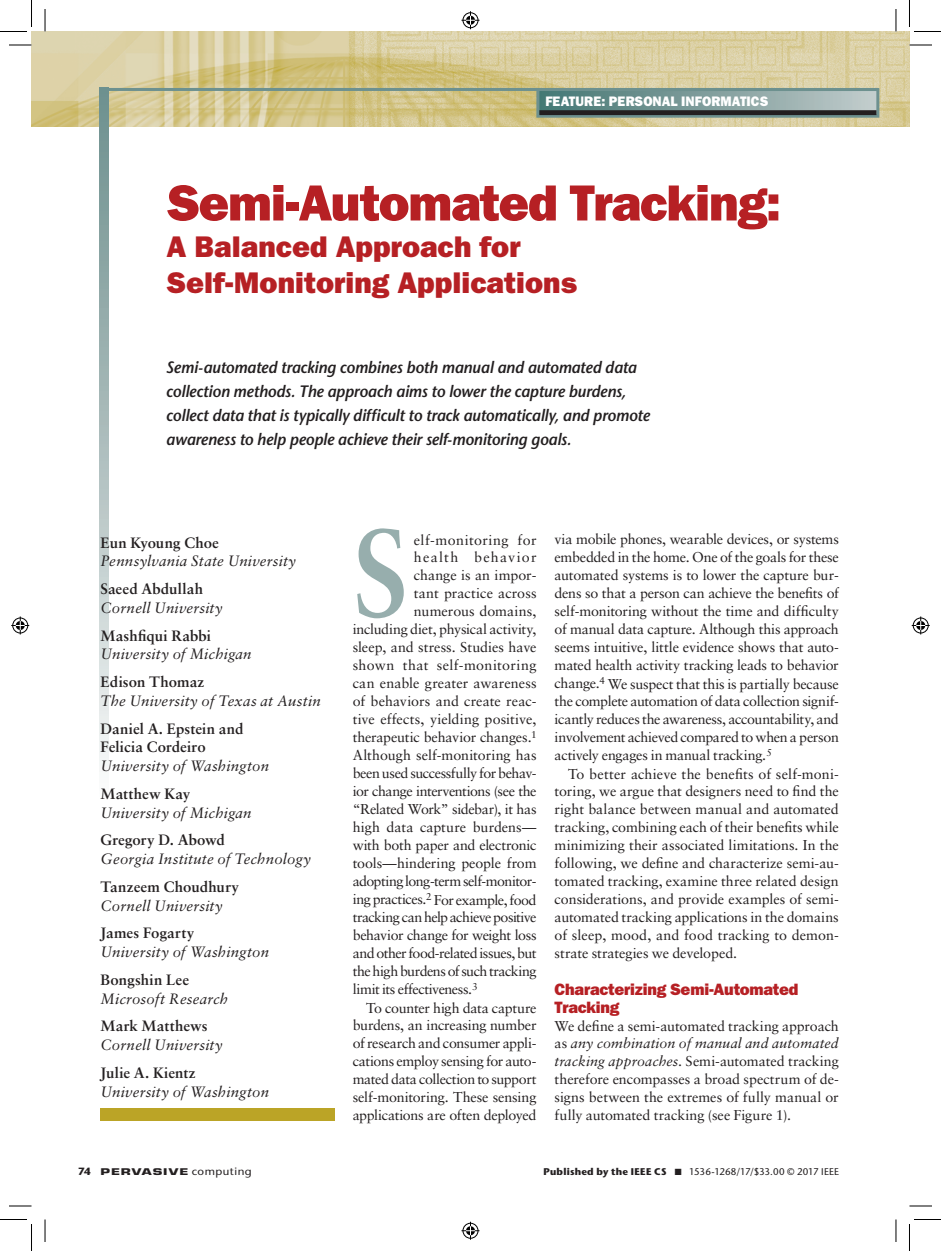
<style>
.page{position:relative;width:941px;height:1251px;background:#fff}
.page>*{position:absolute;margin:0;border:0;box-sizing:border-box;transform-origin:0 0}
.t1{font:700 123.6px "Sabon LT Std";color:#97aead;scale:.9 1}
.t2{font:51px "ITC Franklin Gothic Std Hvy";letter-spacing:-.025em;color:#b62024}
.t3{font:30px/36px "ITC Franklin Gothic Std Hvy";color:#b62024}
.t4{font:italic 600 16.5px/24px "Stone Sans Std";letter-spacing:-.01em;color:#231f20;scale:.95 1}
.t5{font:16.5px/18px "ITC Franklin Gothic Std Hvy";letter-spacing:-.015em;color:#b62024}
.t6{font:italic 15px "Sabon LT Std";letter-spacing:.01em;color:#231f20}
.t7{font:700 15px/18.8px "Sabon LT Std";letter-spacing:.01em;color:#231f20}
.t8{font:14.25px/18px "Sabon LT Std";letter-spacing:-.015em;color:#231f20;text-align:justify}
.t9{font:14.25px "Sabon LT Std";letter-spacing:-.04em;color:#231f20}
.t10{font:14.25px "Sabon LT Std";letter-spacing:.005em;color:#231f20}
.t11{font:14.25px "Sabon LT Std";letter-spacing:-.035em;color:#231f20}
.t12{font:14.25px "Sabon LT Std";letter-spacing:.025em;color:#231f20}
.t13{font:14.25px "Sabon LT Std";letter-spacing:.01em;color:#231f20}
.t14{font:14.25px "Sabon LT Std";letter-spacing:.03em;color:#231f20}
.t15{font:14.25px "Sabon LT Std";letter-spacing:.09em;color:#231f20}
.t16{font:13.8px "ITC Franklin Gothic Std Hvy";letter-spacing:.01em;color:#fff;scale:.95 1}
.t17{font:500 9.75px "Stone Sans Std";letter-spacing:-.005em;color:#231f20}
.t18{font:700 9px "Eurostile LT Std";letter-spacing:.07em;color:#231f20;scale:1.5 1}
.s1{font-style:italic}
.s2{font-family:"Stone Sans Std";font-size:10.5px}
.s3{font-family:"Stone Sans Std";font-weight:500;font-size:10.5px}
.s4{font-weight:700}
</style>
<div class="page">
<img style="left:32px;top:32px;width:877px;height:95px">
<svg style="left:100px;top:91px;width:9px;height:675px;background:#acbebd"></svg>
<div style="left:538px;top:90px;width:339px;height:26px;background:linear-gradient(to right,#427572,#c1cbcb)"></div>
<div style="left:536px;top:88px;width:343px;height:30px;border:3px solid #6d918f"></div>
<hr style="left:100px;top:88px;width:777px;height:3px;background:#6d918f">
<div style="left:539px;top:110px;width:337px;height:5px;background:#231f20"></div>
<div style="left:100px;top:1108px;width:234px;height:12px;background:#bba426"></div>
<svg style="left:9px;top:45px;width:23px;height:1px"></svg>
<svg style="left:909px;top:45px;width:23px;height:1px"></svg>
<svg style="left:9px;top:1206px;width:23px;height:1px"></svg>
<svg style="left:909px;top:1206px;width:23px;height:1px"></svg>
<svg style="left:45px;top:9px;width:1px;height:23px"></svg>
<svg style="left:45px;top:1220px;width:1px;height:22px"></svg>
<svg style="left:895px;top:9px;width:1px;height:23px"></svg>
<svg style="left:895px;top:1220px;width:1px;height:22px"></svg>
<svg style="left:0;top:0;width:32px;height:32px"></svg>
<svg style="left:0;top:1219px;width:32px;height:32px"></svg>
<svg style="left:909px;top:0;width:31px;height:32px"></svg>
<svg style="left:909px;top:1219px;width:31px;height:32px"></svg>
<svg style="left:461px;top:11px;width:18px;height:18px"></svg>
<svg style="left:461px;top:1222px;width:18px;height:18px"></svg>
<svg style="left:11px;top:616px;width:18px;height:18px"></svg>
<svg style="left:911px;top:616px;width:18px;height:18px"></svg>
<p class="t16" style="left:545px;top:93px;width:194px">Feature: Personal Informatics</p>
<h2 class="t2" style="left:166px;top:173px;width:616px">Semi-Automated Tracking:</h2>
<h3 class="t3" style="left:166px;top:228px;width:412px">A Balanced Approach for<br>Self-Monitoring Applications</h3>
<p class="t4" style="left:166px;top:356px;width:510px">Semi-automated tracking combines both manual and automated data collection methods. The approach aims to lower the capture burdens, collect data that is typically difficult to track automatically, and promote awareness to help people achieve their self-monitoring goals.</p>
<p class="t7" style="left:100px;top:533px;width:120px">Eun Kyoung Choe</p>
<p class="t6" style="left:100px;top:553px;width:197px">Pennsylvania State University</p>
<p class="t7" style="left:100px;top:579px;width:104px">Saeed Abdullah</p>
<p class="t6" style="left:100px;top:599px;width:124px">Cornell University</p>
<p class="t7" style="left:100px;top:626px;width:112px">Mashfiqui Rabbi</p>
<p class="t6" style="left:100px;top:646px;width:152px">University of Michigan</p>
<p class="t7" style="left:100px;top:672px;width:105px">Edison Thomaz</p>
<p class="t6" style="left:100px;top:692px;width:222px">The University of Texas at Austin</p>
<p class="t7" style="left:100px;top:719px;width:144px">Daniel A. Epstein and<br>Felicia Cordeiro</p>
<p class="t6" style="left:100px;top:757px;width:170px">University of Washington</p>
<p class="t7" style="left:100px;top:784px;width:91px">Matthew Kay</p>
<p class="t6" style="left:100px;top:804px;width:152px">University of Michigan</p>
<p class="t7" style="left:100px;top:831px;width:126px">Gregory D. Abowd</p>
<p class="t6" style="left:100px;top:850px;width:212px">Georgia Institute of Technology</p>
<p class="t7" style="left:100px;top:877px;width:140px">Tanzeem Choudhury</p>
<p class="t6" style="left:100px;top:897px;width:124px">Cornell University</p>
<p class="t7" style="left:100px;top:924px;width:95px">James Fogarty</p>
<p class="t6" style="left:100px;top:943px;width:170px">University of Washington</p>
<p class="t7" style="left:100px;top:970px;width:90px">Bongshin Lee</p>
<p class="t6" style="left:100px;top:990px;width:129px">Microsoft Research</p>
<p class="t7" style="left:100px;top:1017px;width:109px">Mark Matthews</p>
<p class="t6" style="left:100px;top:1036px;width:124px">Cornell University</p>
<p class="t7" style="left:100px;top:1063px;width:96px">Julie A. Kientz</p>
<p class="t6" style="left:100px;top:1083px;width:170px">University of Washington</p>
<h1 class="t1" style="left:352px;top:497px;width:63px">S</h1>
<p class="t14" style="left:414px;top:531px;width:124px">elf-monitoring for</p>
<p class="t15" style="left:414px;top:549px;width:124px">health behavior</p>
<p class="t8" style="left:414px;top:566px;width:124px">change is an impor-</p>
<p class="t13" style="left:414px;top:585px;width:124px">tant practice across</p>
<p class="t8" style="left:414px;top:602px;width:124px">numerous domains,</p>
<p class="t8" style="left:352px;top:620px;width:185px">including diet, physical activity,</p>
<p class="t8" style="left:352px;top:638px;width:185px">sleep, and stress. Studies have</p>
<p class="t12" style="left:352px;top:657px;width:185px">shown that self-monitoring</p>
<p class="t10" style="left:352px;top:675px;width:185px">can enable greater awareness</p>
<p class="t8" style="left:352px;top:692px;width:185px">of behaviors and create reac-</p>
<p class="t10" style="left:352px;top:711px;width:185px">tive effects, yielding positive,</p>
<p class="t8" style="left:352px;top:728px;width:185px">therapeutic behavior changes.<sup>1</sup></p>
<p class="t10" style="left:352px;top:747px;width:185px">Although self-monitoring has</p>
<p class="t8" style="left:352px;top:764px;width:185px">been used successfully for behav-</p>
<p class="t11" style="left:352px;top:783px;width:185px">ior change interventions (see the</p>
<p class="t8" style="left:352px;top:800px;width:185px">“Related Work” sidebar), it has</p>
<p class="t10" style="left:352px;top:819px;width:185px">high data capture burdens—</p>
<p class="t8" style="left:352px;top:836px;width:185px">with both paper and electronic</p>
<p class="t8" style="left:352px;top:854px;width:185px">tools—hindering people from</p>
<p class="t9" style="left:352px;top:873px;width:185px">adopting long-term self-monitor-</p>
<p class="t9" style="left:352px;top:891px;width:185px">ing practices.<sup>2</sup> For example, food</p>
<p class="t9" style="left:353px;top:909px;width:185px">tracking can help achieve positive</p>
<p class="t8" style="left:353px;top:926px;width:185px">behavior change for weight loss</p>
<p class="t9" style="left:353px;top:945px;width:185px">and other food-related issues, but</p>
<p class="t9" style="left:353px;top:963px;width:185px">the high burdens of such tracking</p>
<p class="t8" style="left:353px;top:980px;width:126px">limit its effectiveness.<sup>3</sup></p>
<p class="t8" style="left:366px;top:998px;width:172px">To counter high data capture</p>
<p class="t8" style="left:353px;top:1016px;width:185px">burdens, an increasing number</p>
<p class="t8" style="left:353px;top:1034px;width:185px">of research and consumer appli-</p>
<p class="t8" style="left:353px;top:1052px;width:185px">cations employ sensing for auto-</p>
<p class="t8" style="left:353px;top:1070px;width:185px">mated data collection to support</p>
<p class="t8" style="left:353px;top:1088px;width:185px">self-monitoring. These sensing</p>
<p class="t8" style="left:353px;top:1106px;width:185px">applications are often deployed</p>
<p class="t8" style="left:554px;top:530px;width:286px">via mobile phones, wearable devices, or systems embedded in the home. One of the goals for these automated systems is to lower the capture bur&shy;dens so that a person can achieve the benefits of self-monitoring without the time and difficulty of manual data capture. Although this approach seems intuitive, little evidence shows that auto&shy;mated health activity tracking leads to behavior change.<sup>4</sup> We suspect that this is partially because the complete automation of data collection signif&shy;icantly reduces the awareness, accountability, and involvement achieved compared to when a person actively engages in manual tracking.<sup>5</sup></p>
<p class="t8" style="left:554px;top:764px;width:286px;text-indent:13px">To better achieve the benefits of self-moni&shy;toring, we argue that designers need to find the right balance between manual and automated tracking, combining each of their benefits while minimizing their associated limitations. In the following, we define and characterize semi-au&shy;tomated tracking, examine three related design considerations, and provide examples of semi&shy;automated tracking applications in the domains of sleep, mood, and food tracking to demon&shy;strate strategies we developed.</p>
<p class="t5" style="left:554px;top:980px;width:245px">Characterizing Semi-Automated<br>Tracking</p>
<p class="t8" style="left:554px;top:1016px;width:286px">We define a semi-automated tracking approach as <span class="s1">any combination of manual and automated tracking approaches</span>. Semi-automated tracking therefore encompasses a broad spectrum of de&shy;signs between the extremes of fully manual or fully automated tracking (see Figure 1).</p>
<p class="t18" style="left:78px;top:1166px;width:117px"><span class="s2">74</span> PERVASIVE <span class="s3">computing</span></p>
<p class="t17" style="left:543px;top:1165px;width:297px"><span class="s4">Published by the IEEE CS</span> ■ 1536-1268/17/$33.00 © 2017 IEEE</p>
</div>
